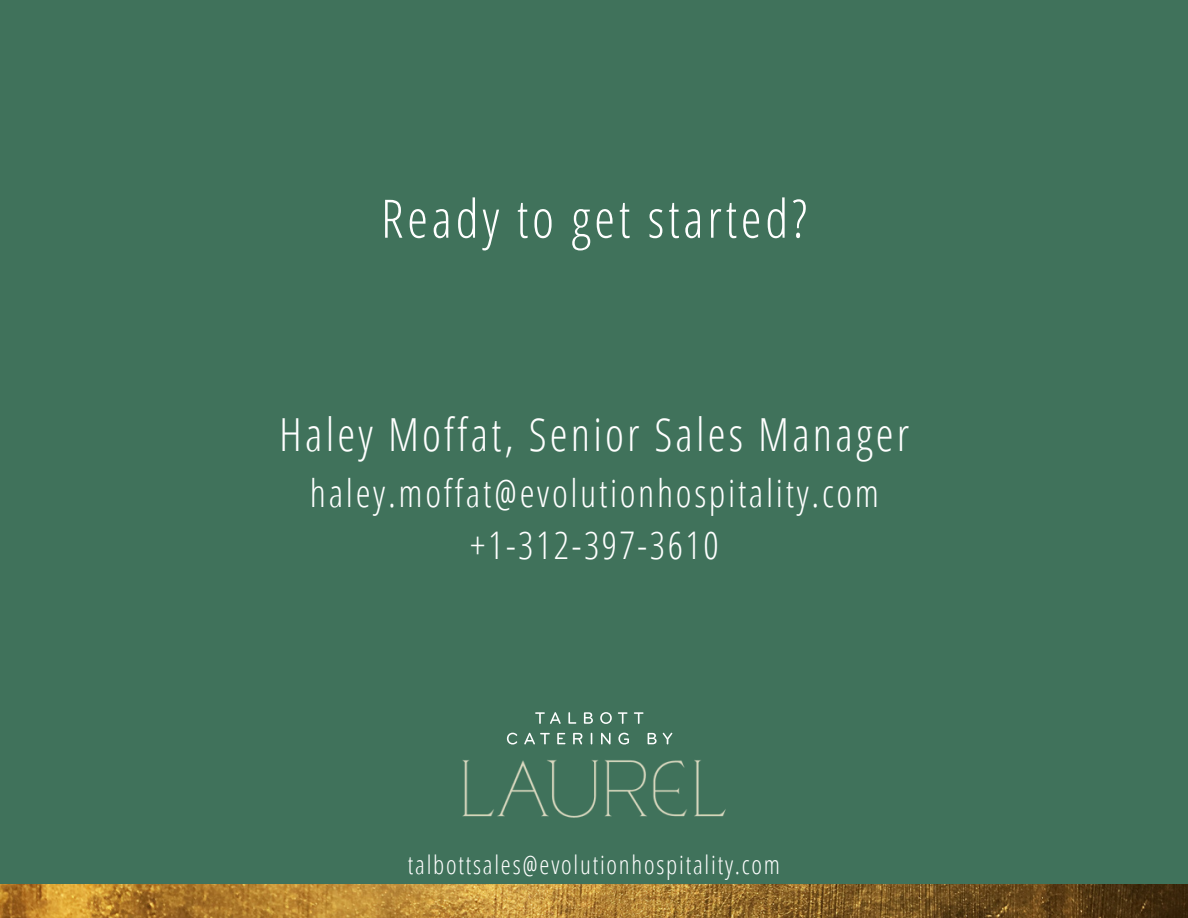
<style>
.page{position:relative;width:1188px;height:918px;background:#40725b}
.page>*{position:absolute;margin:0;border:0;box-sizing:border-box;transform-origin:0 0}
.t1{font:300 53.1px "Open Sans Condensed";letter-spacing:.07em;color:#fff}
.t2{font:300 45.6px "Open Sans Condensed";letter-spacing:.07em;color:#fff}
.t3{font:300 38.1px/52.8px "Open Sans Condensed";letter-spacing:.07em;color:#fff;text-align:center}
.t4{font:300 25.5px "Open Sans Condensed";letter-spacing:.07em;color:#fff}
</style>
<div class="page">
<img style="left:0;top:885px;width:1188px;height:33px">
<svg style="left:507px;top:733px;width:10px;height:12px"></svg>
<svg style="left:524px;top:733px;width:26px;height:11px"></svg>
<svg style="left:557px;top:733px;width:8px;height:11px"></svg>
<svg style="left:573px;top:733px;width:9px;height:11px"></svg>
<svg style="left:601px;top:733px;width:10px;height:11px"></svg>
<svg style="left:618px;top:733px;width:11px;height:12px"></svg>
<svg style="left:535px;top:712px;width:26px;height:12px"></svg>
<svg style="left:568px;top:712px;width:8px;height:12px"></svg>
<svg style="left:584px;top:712px;width:9px;height:12px"></svg>
<svg style="left:600px;top:712px;width:12px;height:12px"></svg>
<svg style="left:618px;top:712px;width:10px;height:12px"></svg>
<svg style="left:634px;top:712px;width:10px;height:12px"></svg>
<svg style="left:648px;top:733px;width:9px;height:11px"></svg>
<svg style="left:663px;top:733px;width:9px;height:11px"></svg>
<img style="left:462px;top:760px;width:264px;height:58px">
<p class="t1" style="left:381px;top:181px;width:428px">Ready to get started?</p>
<p class="t2" style="left:279px;top:403px;width:631px">Haley Moffat, Senior Sales Manager</p>
<p class="t3" style="left:310px;top:465px;width:571px">haley.moffat@evolutionhospitality.com +1-312-397-3610</p>
<p class="t4" style="left:408px;top:847px;width:374px">talbottsales@evolutionhospitality.com</p>
</div>
